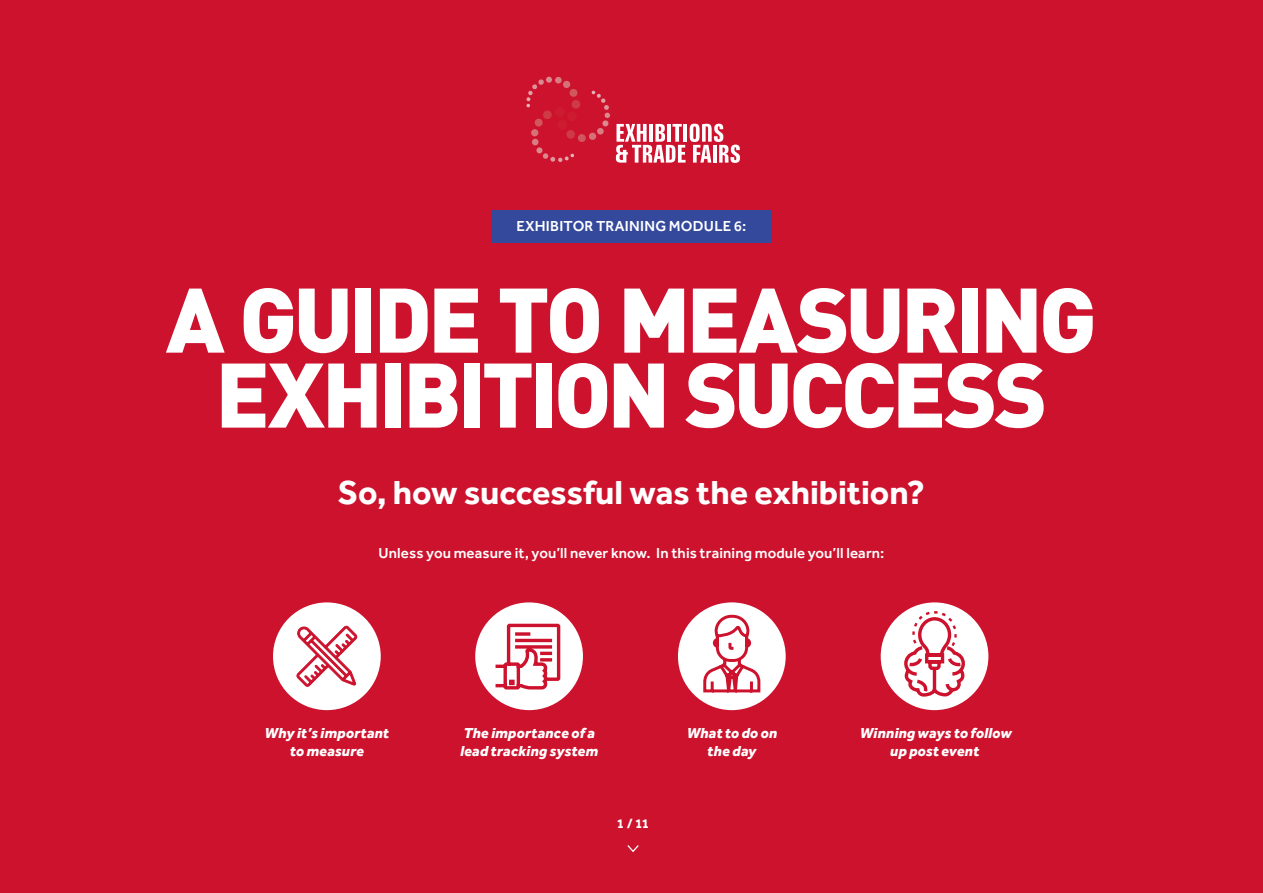
<style>
.page{position:relative;width:1263px;height:893px;background:#cd122d}
.page>*{position:absolute;margin:0;border:0;box-sizing:border-box;transform-origin:0 0}
.t1{font:900 90px/75px "DIN";letter-spacing:-.045em;color:#fff;text-align:center}
.t2{font:700 34.35px "Effra";letter-spacing:-.005em;color:#fff}
.t3{font:italic 800 15px/18px "Effra";letter-spacing:.01em;color:#fff;text-align:center}
.t4{font:500 15px "Effra";letter-spacing:.01em;color:#fff}
.t5{font:700 13.5px "Effra";color:#fff}
</style>
<div class="page">
<div style="left:491px;top:210px;width:281px;height:32px;background:#34499b"></div>
<svg style="left:627px;top:845px;width:12px;height:8px"></svg>
<div style="left:475px;top:602px;width:108px;height:108px;background:#fff;border-radius:50%"></div>
<svg style="left:495px;top:623px;width:66px;height:67px"></svg>
<div style="left:678px;top:602px;width:108px;height:108px;background:#fff;border-radius:50%"></div>
<svg style="left:703px;top:614px;width:58px;height:79px"></svg>
<div style="left:881px;top:602px;width:107px;height:108px;background:#fff;border-radius:50%"></div>
<svg style="left:902px;top:608px;width:64px;height:89px"></svg>
<div style="left:273px;top:602px;width:108px;height:108px;background:#fff;border-radius:50%"></div>
<svg style="left:296px;top:625px;width:62px;height:62px"></svg>
<div style="left:578px;top:134px;width:8px;height:8px;background:#d1575f;border-radius:50%"></div>
<svg style="left:589px;top:91px;width:21px;height:49px"></svg>
<div style="left:571px;top:100px;width:9px;height:9px;background:#cf3a47;border-radius:50%"></div>
<svg style="left:526px;top:77px;width:52px;height:85px"></svg>
<svg style="left:616px;top:124px;width:124px;height:39px"></svg>
<p class="t4" style="left:517px;top:217px;width:231px">EXHIBITOR TRAINING MODULE 6:</p>
<h1 class="t1" style="left:166px;top:278px;width:933px">A GUIDE TO MEASURING<br>EXHIBITION SUCCESS</h1>
<h2 class="t2" style="left:338px;top:472px;width:589px">So, how successful was the exhibition?</h2>
<p class="t4" style="left:379px;top:544px;width:507px">Unless you measure it, you’ll never know. In this training module you’ll learn:</p>
<p class="t3" style="left:265px;top:724px;width:126px">Why it’s important to measure</p>
<p class="t3" style="left:460px;top:724px;width:140px;text-align:left">The importance of a lead tracking system</p>
<p class="t3" style="left:687px;top:724px;width:92px">What to do on the day</p>
<p class="t3" style="left:860px;top:724px;width:154px">Winning ways to follow up post event</p>
<p class="t5" style="left:617px;top:815px;width:34px">1 / 11</p>
</div>
